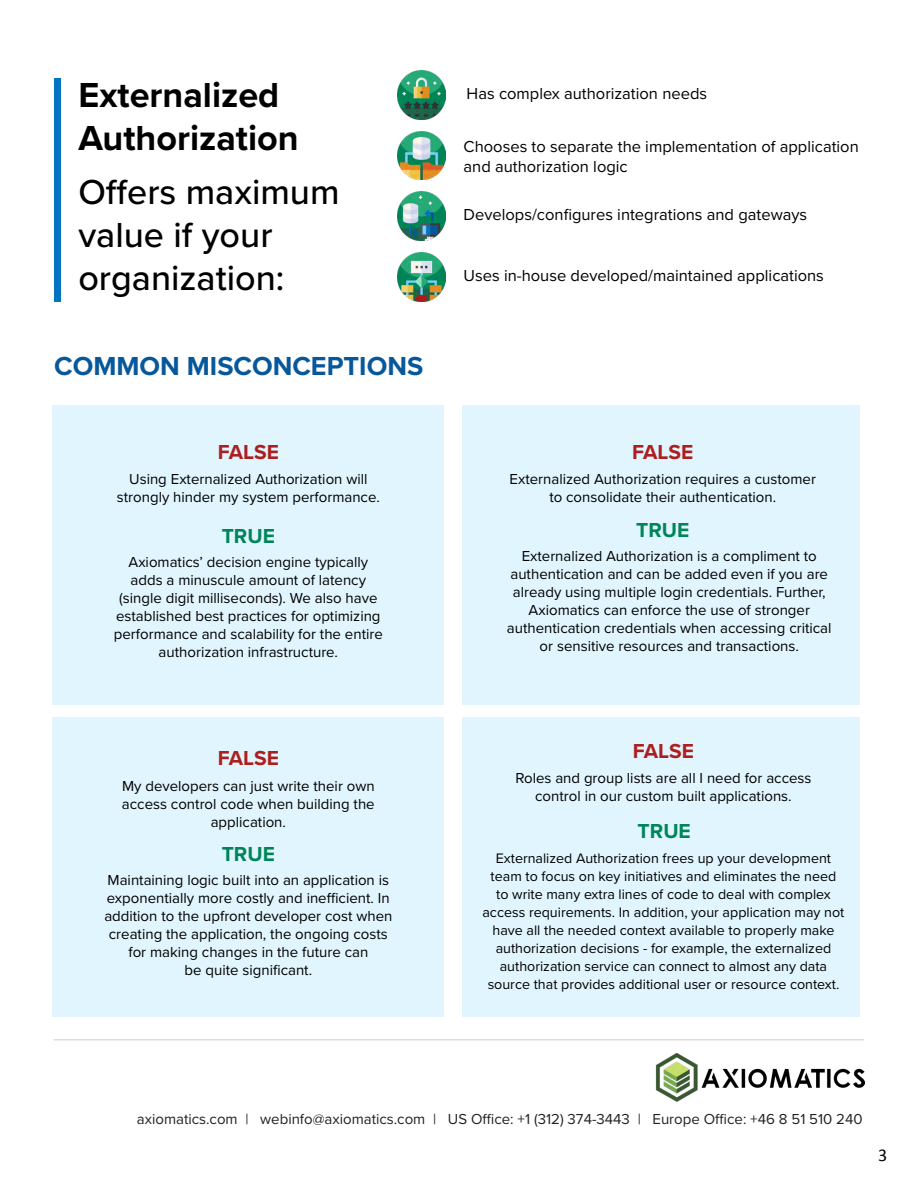
<style>
.page{position:relative;width:918px;height:1188px;background:#fff}
.page>*{position:absolute;margin:0;border:0;box-sizing:border-box;transform-origin:0 0}
.t1{font:500 36px/43.2px "Proxima Nova";color:#000}
.t2{font:700 36px/43.2px "Proxima Nova";color:#000}
.t3{font:700 27px "Proxima Nova";color:#07589b}
.t4{font:700 21px "Proxima Nova";color:#ad1e1e}
.t5{font:700 21px "Proxima Nova";color:#008558}
.t6{font:18px "Calibri";color:#000}
.t7{font:16.5px/19.8px "Proxima Nova";color:#000}
.t8{font:15px/18px "Proxima Nova";color:#000;text-align:center}
.t9{font:15px "Proxima Nova";color:#222}
.t10{font:14.25px/18px "Proxima Nova";color:#000;text-align:center}
</style>
<div class="page">
<hr style="left:54px;top:1039px;width:810px;height:2px;background:#ddddde">
<img style="left:656px;top:1053px;width:208px;height:49px">
<div style="left:54px;top:78px;width:6px;height:224px;background:#0274c1"></div>
<div style="left:462px;top:405px;width:398px;height:299px;background:#e0f5fd"></div>
<div style="left:53px;top:405px;width:391px;height:299px;background:#e0f5fd"></div>
<div style="left:462px;top:718px;width:398px;height:299px;background:#e0f5fd"></div>
<div style="left:53px;top:718px;width:391px;height:299px;background:#e0f5fd"></div>
<img style="left:397px;top:71px;width:49px;height:49px">
<img style="left:397px;top:131px;width:49px;height:49px">
<img style="left:397px;top:192px;width:49px;height:48px">
<img style="left:397px;top:252px;width:49px;height:49px">
<h1 class="t2" style="left:78px;top:72px;width:222px">Externalized<br>Authorization</h1>
<h1 class="t1" style="left:78px;top:169px;width:263px">Offers maximum value if your organization:</h1>
<h2 class="t3" style="left:54px;top:346px;width:370px">COMMON MISCONCEPTIONS</h2>
<h3 class="t4" style="left:218px;top:436px;width:63px">FALSE</h3>
<p class="t8" style="left:117px;top:469px;width:264px">Using Externalized Authorization will strongly hinder my system performance.</p>
<h3 class="t5" style="left:222px;top:520px;width:55px">TRUE</h3>
<p class="t8" style="left:114px;top:553px;width:270px">Axiomatics’ decision engine typically adds a minuscule amount of latency (single digit milliseconds). We also have established best practices for optimizing performance and scalability for the entire authorization infrastructure.</p>
<h3 class="t4" style="left:218px;top:743px;width:63px">FALSE</h3>
<p class="t8" style="left:122px;top:776px;width:254px">My developers can just write their own access control code when building the application.</p>
<h3 class="t5" style="left:222px;top:838px;width:55px">TRUE</h3>
<p class="t8" style="left:104px;top:871px;width:290px">Maintaining logic built into an application is exponentially more costly and inefficient. In addition to the upfront developer cost when creating the application, the ongoing costs for making changes in the future can<br>be quite significant.</p>
<p class="t7" style="left:467px;top:83px;width:242px">Has complex authorization needs</p>
<p class="t7" style="left:464px;top:136px;width:397px">Chooses to separate the implementation of application and authorization logic</p>
<p class="t7" style="left:464px;top:204px;width:345px">Develops/configures integrations and gateways</p>
<p class="t7" style="left:464px;top:265px;width:362px">Uses in-house developed/maintained applications</p>
<h3 class="t4" style="left:632px;top:436px;width:63px">FALSE</h3>
<p class="t8" style="left:510px;top:469px;width:308px">Externalized Authorization requires a customer to consolidate their authentication.</p>
<h3 class="t5" style="left:636px;top:514px;width:55px">TRUE</h3>
<p class="t8" style="left:507px;top:547px;width:326px">Externalized Authorization is a compliment to authentication and can be added even if you are already using multiple login credentials. Further, Axiomatics can enforce the use of stronger authentication credentials when accessing critical or sensitive resources and transactions.</p>
<h3 class="t4" style="left:633px;top:735px;width:63px">FALSE</h3>
<p class="t8" style="left:515px;top:769px;width:298px">Roles and group lists are all I need for access control in our custom built applications.</p>
<h3 class="t5" style="left:638px;top:816px;width:55px">TRUE</h3>
<p class="t10" style="left:482px;top:849px;width:363px">Externalized Authorization frees up your development team to focus on key initiatives and eliminates the need<br>to write many extra lines of code to deal with complex access requirements. In addition, your application may not have all the needed context available to properly make authorization decisions - for example, the externalized authorization service can connect to almost any data source that provides additional user or resource context.</p>
<p class="t9" style="left:137px;top:1108px;width:727px">axiomatics.com | webinfo@axiomatics.com | US Office: +1 (312) 374-3443 | Europe Office: +46 8 51 510 240</p>
<p class="t6" style="left:878px;top:1144px;width:11px">3</p>
</div>
